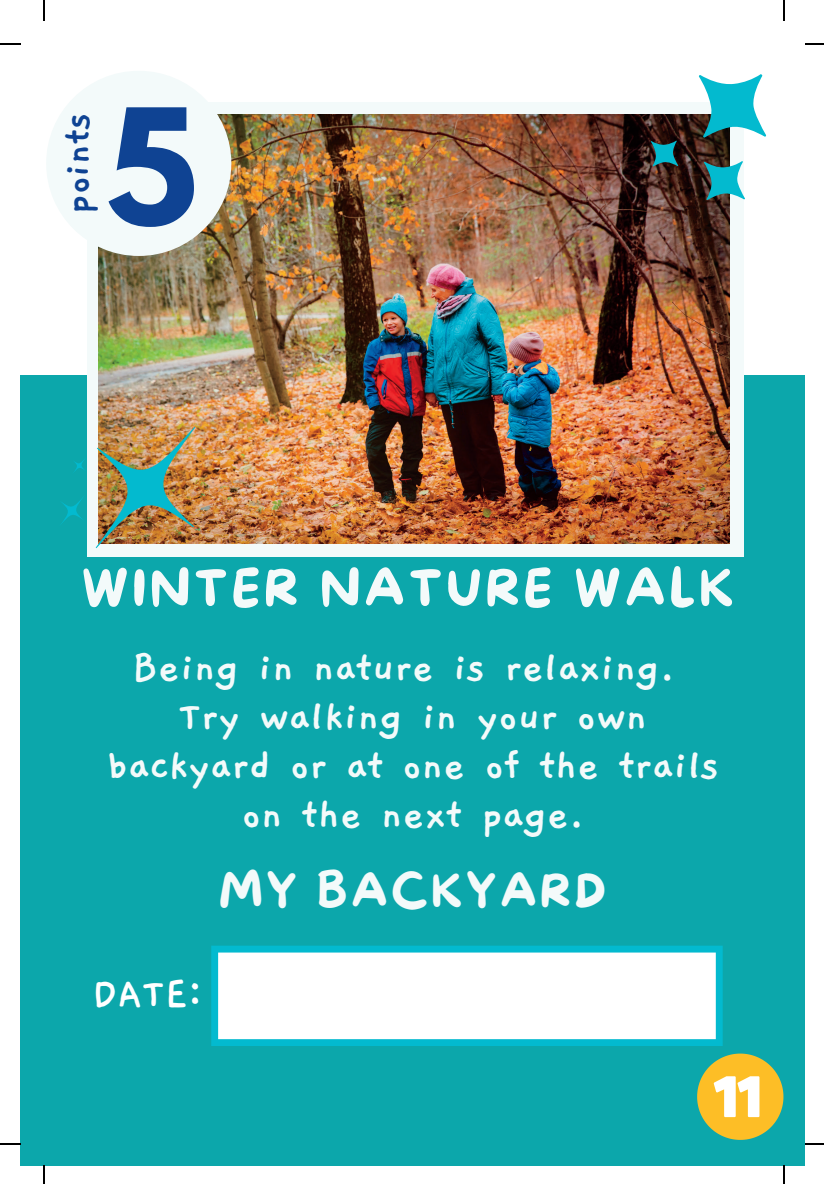
<style>
.page{position:relative;width:824px;height:1184px;background:#fff}
.page>*{position:absolute;margin:0;border:0;box-sizing:border-box;transform-origin:0 0}
.t1{font:700 142.5px "League Spartan";color:#0f4393}
.t2{font:50.75px "More Sugar";letter-spacing:.07em;color:#f3fafa}
.t3{font:700 45.75px/48.8px "Gaegu";color:#f3fafa;text-align:center}
.t4{font:45.75px "More Sugar";letter-spacing:.07em;color:#f3fafa}
.t5{font:700 45.75px "Gaegu";color:#fff}
.t6{font:700 42px "Gaegu";color:#0f4393}
</style>
<div class="page">
<div style="left:21px;top:21px;width:784px;height:1144px;background:#0ca7ab"></div>
<div style="left:21px;top:21px;width:784px;height:354px;background:#fff"></div>
<div style="left:87px;top:102px;width:657px;height:455px;background:#f3fafa"></div>
<img style="left:98px;top:114px;width:631px;height:430px">
<div style="left:46px;top:71px;width:185px;height:185px;background:#f3fafa;border-radius:50%"></div>
<img style="left:61px;top:387px;width:182px;height:162px">
<svg style="left:697px;top:1053px;width:86px;height:87px"></svg>
<svg style="left:211px;top:945px;width:511px;height:101px;background:#d5f3f6"></svg>
<hr style="left:43px;top:0;width:2px;height:21px;background:#000">
<hr style="left:0;top:43px;width:21px;height:2px;background:#000">
<hr style="left:782px;top:0;width:2px;height:21px;background:#000">
<svg style="left:630px;top:43px;width:194px;height:186px"></svg>
<svg style="left:43px;top:1165px;width:2px;height:19px"></svg>
<hr style="left:0;top:1143px;width:21px;height:2px;background:#000">
<svg style="left:782px;top:1165px;width:2px;height:19px"></svg>
<svg style="left:805px;top:1143px;width:19px;height:2px"></svg>
<p class="t6" style="left:57px;top:214px;width:103px;rotate:-90deg">points</p>
<h1 class="t1" style="left:106px;top:97px;width:93px">5</h1>
<p class="t2" style="left:82px;top:560px;width:654px">WINTER NATURE WALK</p>
<p class="t3" style="left:107px;top:644px;width:614px">Being in nature is relaxing.<br>Try walking in your own backyard or at one of the trails on the next page.</p>
<p class="t4" style="left:219px;top:866px;width:389px">MY BACKYARD</p>
<p class="t5" style="left:91px;top:971px;width:113px">DATE:</p>
</div>
